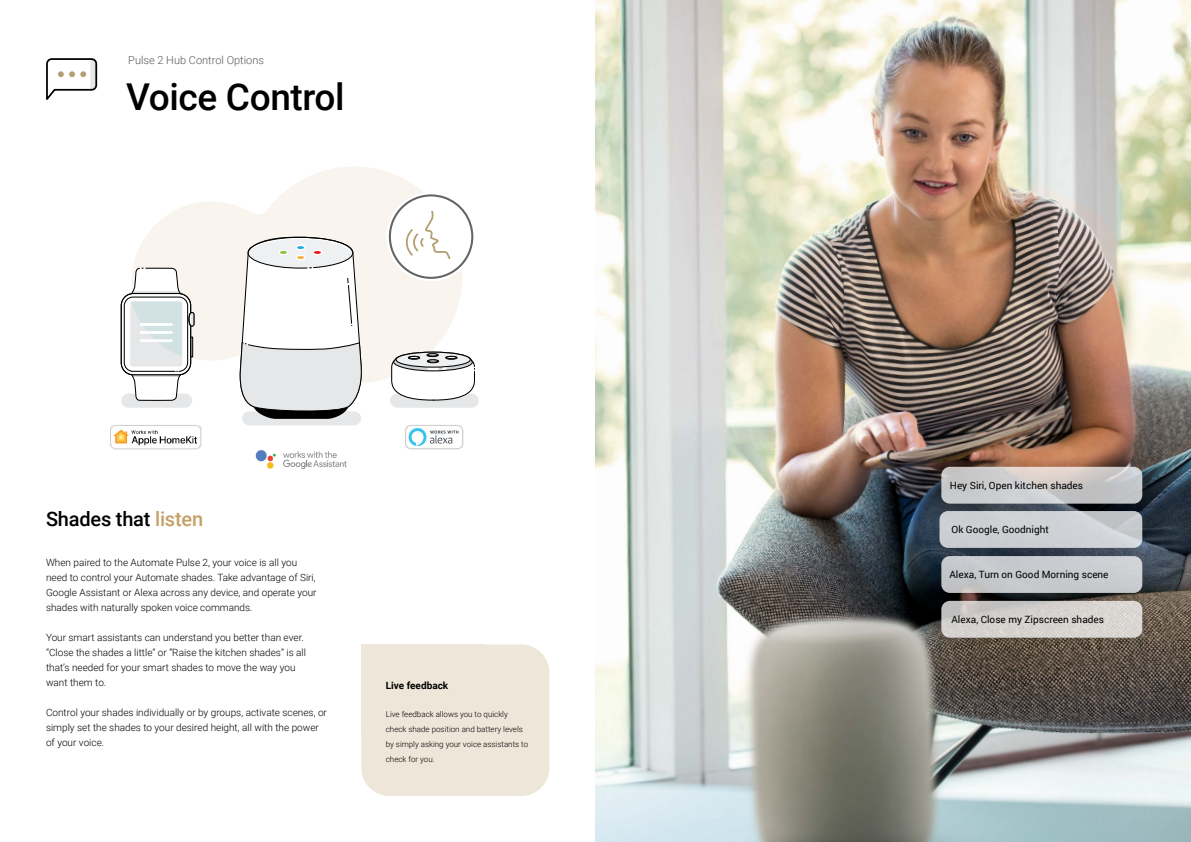
<style>
.page{position:relative;width:1191px;height:842px;background:#fff}
.page>*{position:absolute;margin:0;border:0;box-sizing:border-box;transform-origin:0 0}
.t1{font:500 37px "Roboto";letter-spacing:-.01em;color:#000}
.t2{font:500 20px "Roboto";letter-spacing:-.01em;color:#000}
.t3{font:300 11px "Roboto";color:#58595b}
.t4{font:300 10px/15px "Roboto";color:#000}
.t5{font:10px "Roboto";color:#000}
.t6{font:700 10px "Roboto";color:#000}
.t7{font:300 8px/15px "Roboto";color:#000}
.s1{color:#c3a067}
</style>
<div class="page">
<img style="left:595px;top:0;width:596px;height:842px">
<svg style="left:133px;top:167px;width:329px;height:216px;fill:#f9f5ee"></svg>
<div style="left:390px;top:394px;width:89px;height:14px;background:#e6e7e8;border-radius:7px"></div>
<div style="left:242px;top:411px;width:119px;height:14px;background:#e6e7e8;border-radius:7px"></div>
<div style="left:121px;top:394px;width:71px;height:14px;background:#e6e7e8;border-radius:7px"></div>
<img style="left:113px;top:429px;width:84px;height:17px">
<img style="left:255px;top:450px;width:92px;height:20px">
<img style="left:406px;top:426px;width:58px;height:24px">
<svg style="left:122px;top:267px;width:73px;height:134px"></svg>
<div style="left:405px;top:425px;width:58px;height:24px;border:1px solid #cdcfd0;border-radius:6px"></div>
<div style="left:109px;top:424px;width:93px;height:26px;border:3px solid #fff;border-radius:6px"></div>
<div style="left:110px;top:425px;width:91px;height:24px;border:1px solid #cdcfd0;border-radius:6px"></div>
<svg style="left:388px;top:193px;width:86px;height:87px"></svg>
<svg style="left:235px;top:236px;width:129px;height:183px"></svg>
<svg style="left:390px;top:351px;width:85px;height:50px"></svg>
<div style="left:361px;top:644px;width:188px;height:152px;background:#eee6d8;border-radius:28px"></div>
<div style="left:361px;top:644px;width:122px;height:91px;background:#eee6d8"></div>
<svg style="left:46px;top:58px;width:52px;height:42px"></svg>
<div style="left:941px;top:556px;width:201px;height:37px;background:#c7cacd;border-radius:9px"></div>
<svg style="left:941px;top:601px;width:201px;height:37px;background:#d2cfcc"></svg>
<svg style="left:939px;top:511px;width:203px;height:37px;background:#cbced2"></svg>
<svg style="left:941px;top:467px;width:201px;height:37px;background:#cac8c9"></svg>
<p class="t3" style="left:128px;top:52px;width:137px">Pulse 2 Hub Control Options</p>
<h1 class="t1" style="left:126px;top:71px;width:220px">Voice Control</h1>
<h2 class="t2" style="left:46px;top:505px;width:159px">Shades that <span class="s1">listen</span></h2>
<p class="t4" style="left:46px;top:554px;width:272px">When paired to the Automate Pulse 2, your voice is all you need to control your Automate shades. Take advantage of Siri, Google Assistant or Alexa across any device, and operate your shades with naturally spoken voice commands.</p>
<p class="t4" style="left:46px;top:629px;width:261px">Your smart assistants can understand you better than ever. “Close the shades a little” or “Raise the kitchen shades” is all that’s needed for your smart shades to move the way you want them to.</p>
<p class="t4" style="left:46px;top:704px;width:282px">Control your shades individually or by groups, activate scenes, or simply set the shades to your desired height, all with the power of your voice.</p>
<p class="t7" style="left:386px;top:707px;width:144px">Live feedback allows you to quickly check shade position and battery levels by simply asking your voice assistants to check for you.</p>
<p class="t6" style="left:386px;top:679px;width:64px">Live feedback</p>
<p class="t5" style="left:950px;top:479px;width:135px">Hey Siri, Open kitchen shades</p>
<p class="t5" style="left:951px;top:522px;width:99px">Ok Google, Goodnight</p>
<p class="t5" style="left:949px;top:567px;width:161px">Alexa, Turn on Good Morning scene</p>
<p class="t5" style="left:951px;top:612px;width:154px">Alexa, Close my Zipscreen shades</p>
</div>
